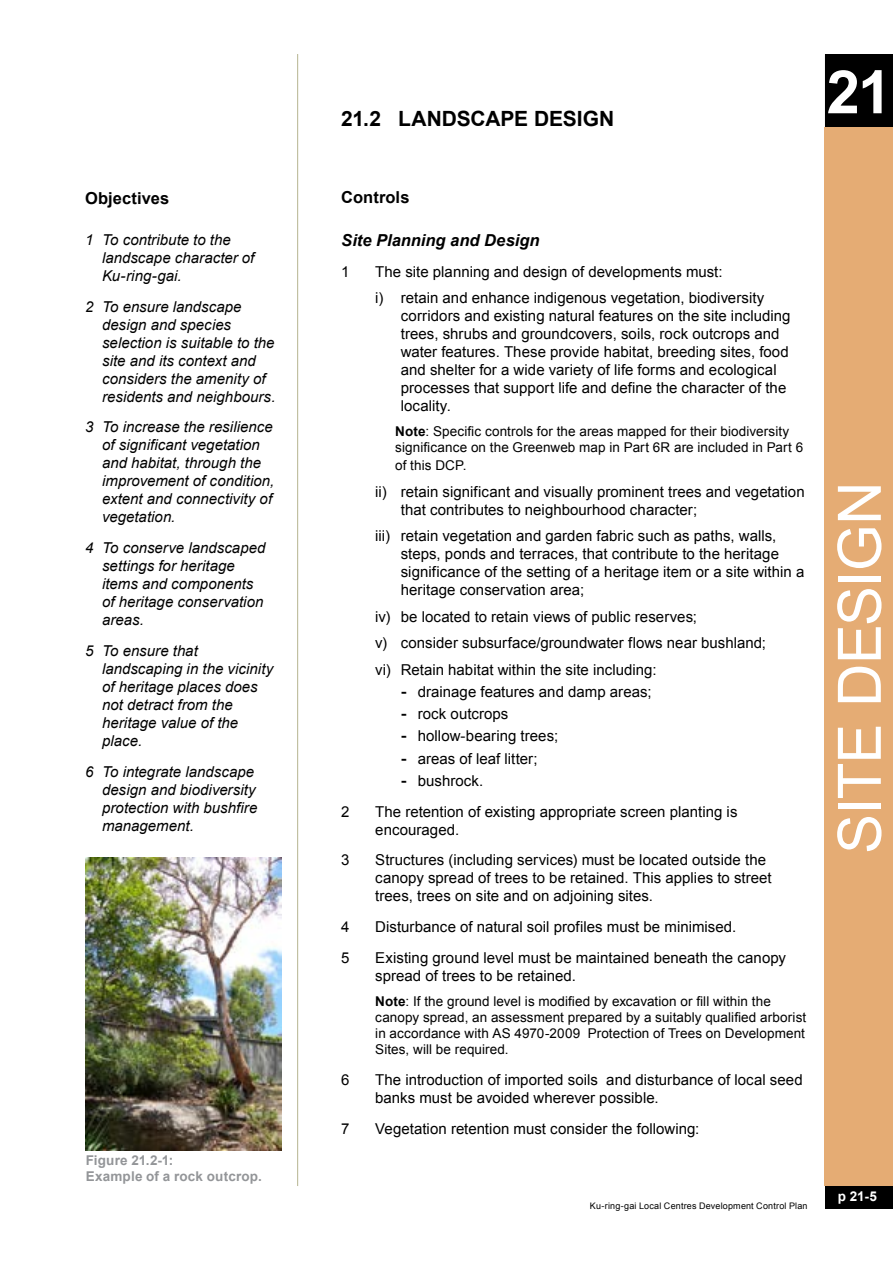
<style>
.page{position:relative;width:893px;height:1263px;background:#fff}
.page>*{position:absolute;margin:0;border:0;box-sizing:border-box;transform-origin:0 0}
.t1{font:60px "Arial";letter-spacing:-.015em;color:#fff}
.t2{font:700 60px "Arial";color:#fff}
.t3{font:700 21px "Arial";color:#000}
.t4{font:italic 700 16.5px "Arial";color:#000}
.t5{font:700 16.5px "Arial";letter-spacing:.005em;color:#000}
.t6{font:15px/18px "Arial";letter-spacing:.005em;color:#000}
.t7{font:italic 15px/18px "Arial";color:#000}
.t8{font:15px "Arial";letter-spacing:.005em;color:#000101}
.t9{font:13.5px/16.2px "Arial";letter-spacing:.005em;color:#000}
.t10{font:700 13.5px/16.2px "Arial";letter-spacing:.015em;color:#939598}
.t11{font:700 13.5px "Arial";color:#fff}
.t12{font:9px "Arial";letter-spacing:.02em;color:#000}
.s1{font-weight:700}
.s2{font-family:"DIN";font-weight:700}
</style>
<div class="page">
<div style="left:825px;top:54px;width:68px;height:74px;background:#000"></div>
<div style="left:825px;top:1186px;width:68px;height:23px;background:#000"></div>
<hr style="left:297px;top:54px;width:1px;height:1132px;background:#b6b491">
<div style="left:825px;top:128px;width:68px;height:1058px;background:#e5ac74"></div>
<img style="left:85px;top:857px;width:196px;height:294px">
<p class="t5" style="left:85px;top:187px;width:86px">Objectives</p>
<p class="t7" style="left:102px;top:231px;width:154px;text-indent:-17px">1 To contribute to the landscape character of<br>Ku-ring-gai.</p>
<p class="t7" style="left:102px;top:297px;width:175px;text-indent:-17px">2 To ensure landscape design and species selection is suitable to the site and its context and considers the amenity of residents and neighbours.</p>
<p class="t7" style="left:102px;top:418px;width:174px;text-indent:-17px">3 To increase the resilience of significant vegetation and habitat, through the improvement of condition, extent and connectivity of vegetation.</p>
<p class="t7" style="left:102px;top:539px;width:165px;text-indent:-17px">4 To conserve landscaped settings for heritage items and components of heritage conservation areas.</p>
<p class="t7" style="left:102px;top:642px;width:173px;text-indent:-17px">5 To ensure that landscaping in the vicinity of heritage places does not detract from the heritage value of the place.</p>
<p class="t7" style="left:102px;top:762px;width:157px;text-indent:-17px">6 To integrate landscape design and biodiversity protection with bushfire management.</p>
<p class="t10" style="left:86px;top:1152px;width:178px">Figure 21.2-1:<br>Example of a rock outcrop.</p>
<h2 class="t3" style="left:341px;top:104px;width:275px">21.2 LANDSCAPE DESIGN</h2>
<h1 class="t2" style="left:827px;top:52px;width:66px">21</h1>
<p class="t5" style="left:341px;top:187px;width:70px">Controls</p>
<p class="t4" style="left:341px;top:229px;width:200px">Site Planning and Design</p>
<p class="t6" style="left:341px;top:263px;width:10px">1</p>
<p class="t6" style="left:375px;top:258px;width:391px;line-height:26.5px">The site planning and design of developments must:<br>i) retain and enhance indigenous vegetation, biodiversity</p>
<p class="t6" style="left:401px;top:307px;width:391px">corridors and existing natural features on the site including trees, shrubs and groundcovers, soils, rock outcrops and water features. These provide habitat, breeding sites, food and shelter for a wide variety of life forms and ecological processes that support life and define the character of the locality.</p>
<p class="t9" style="left:395px;top:423px;width:410px"><span class="s1">Note</span>: Specific controls for the areas mapped for their biodiversity significance on the Greenweb map in Part 6R are included in Part 6</p>
<p class="t9" style="left:395px;top:457px;width:73px">of this DCP.</p>
<p class="t6" style="left:401px;top:482px;width:405px;text-indent:-26px">ii) retain significant and visually prominent trees and vegetation that contributes to neighbourhood character;</p>
<p class="t6" style="left:401px;top:527px;width:405px;text-indent:-26px">iii) retain vegetation and garden fabric such as paths, walls, steps, ponds and terraces, that contribute to the heritage significance of the setting of a heritage item or a site within a heritage conservation area;</p>
<p class="t6" style="left:375px;top:603px;width:392px;line-height:26.5px">iv) be located to retain views of public reserves;<br>v) consider subsurface/groundwater flows near bushland; vi) Retain habitat within the site including:</p>
<p class="t6" style="left:401px;top:683px;width:252px"><span class="s2">-</span> drainage features and damp areas;</p>
<p class="t8" style="left:401px;top:704px;width:109px"><span class="s2">-</span> rock outcrops</p>
<p class="t6" style="left:401px;top:727px;width:159px"><span class="s2">-</span> hollow-bearing trees;</p>
<p class="t6" style="left:401px;top:749px;width:138px"><span class="s2">-</span> areas of leaf litter;</p>
<p class="t6" style="left:401px;top:772px;width:84px"><span class="s2">-</span> bushrock.</p>
<p class="t6" style="left:341px;top:802px;width:10px">2</p>
<p class="t6" style="left:375px;top:802px;width:364px">The retention of existing appropriate screen planting is encouraged.</p>
<p class="t6" style="left:341px;top:851px;width:10px">3</p>
<p class="t6" style="left:375px;top:851px;width:398px">Structures (including services) must be located outside the canopy spread of trees to be retained. This applies to street trees, trees on site and on adjoining sites.</p>
<p class="t6" style="left:341px;top:918px;width:10px">4</p>
<p class="t6" style="left:375px;top:918px;width:362px">Disturbance of natural soil profiles must be minimised.</p>
<p class="t6" style="left:341px;top:949px;width:10px">5</p>
<p class="t6" style="left:375px;top:949px;width:412px">Existing ground level must be maintained beneath the canopy spread of trees to be retained.</p>
<p class="t9" style="left:375px;top:993px;width:432px"><span class="s1">Note</span>: If the ground level is modified by excavation or fill within the canopy spread, an assessment prepared by a suitably qualified arborist in accordance with AS 4970-2009 Protection of Trees on Development Sites, will be required.</p>
<p class="t6" style="left:341px;top:1071px;width:10px">6</p>
<p class="t6" style="left:375px;top:1071px;width:429px">The introduction of imported soils and disturbance of local seed banks must be avoided wherever possible.</p>
<p class="t6" style="left:341px;top:1120px;width:10px">7</p>
<p class="t6" style="left:375px;top:1120px;width:326px">Vegetation retention must consider the following:</p>
<p class="t12" style="left:590px;top:1199px;width:219px">Ku-ring-gai Local Centres Development Control Plan</p>
<h1 class="t1" style="left:820px;top:854px;width:374px;rotate:-90deg">SITE DESIGN</h1>
<p class="t11" style="left:838px;top:1187px;width:41px">p 21-5</p>
</div>
